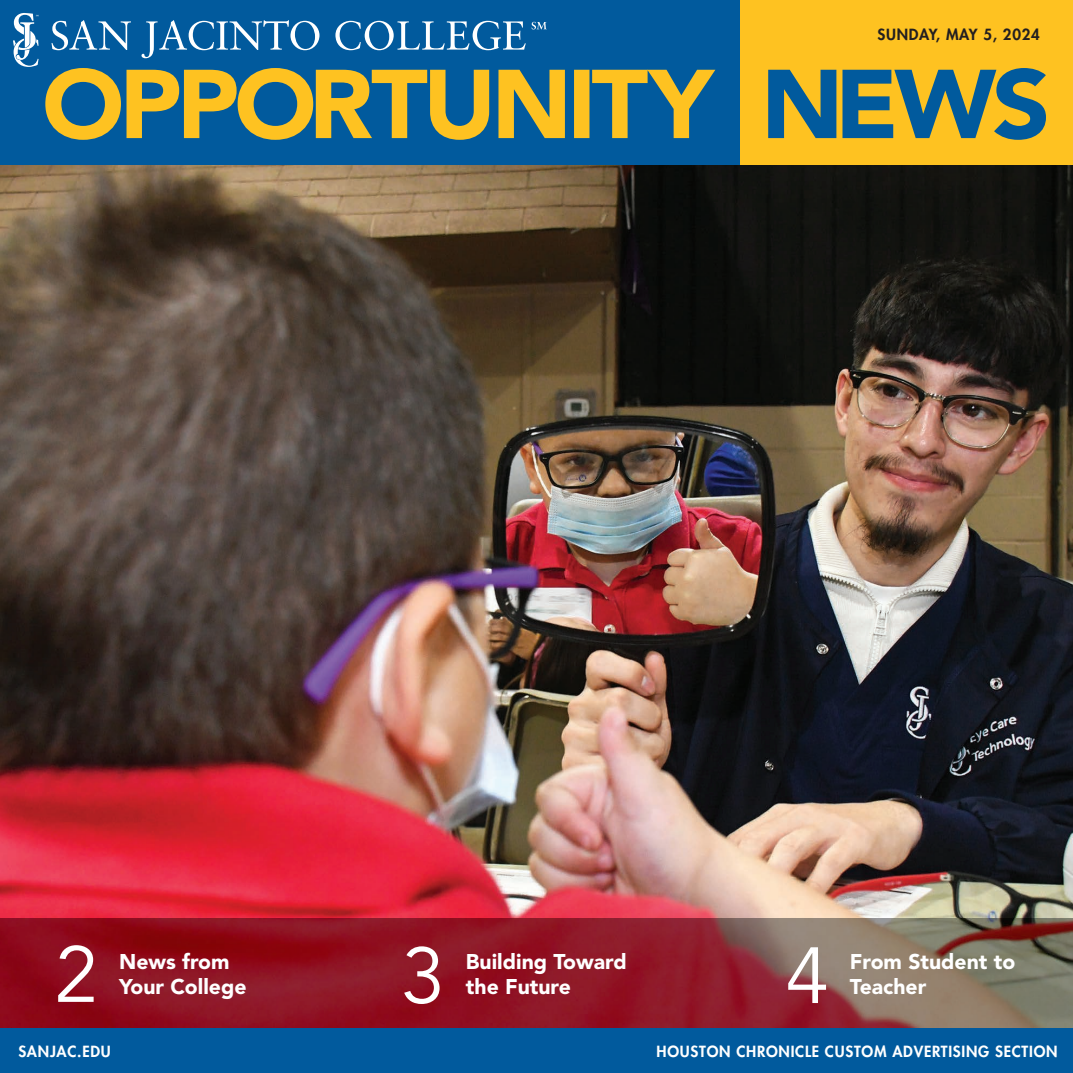
<style>
.page{position:relative;width:1073px;height:1073px;background:#fff}
.page>*{position:absolute;margin:0;border:0;box-sizing:border-box;transform-origin:0 0}
.t1{font:78.75px "Avenir LT Std";color:#fff}
.t2{font:900 21.15px/24.8px "Avenir LT Std";color:#fff}
.t3{font:800 15px "Futura Std";letter-spacing:.05em;color:#fff}
.t4{font:800 15px "Futura Std";letter-spacing:.05em;color:#231f20}
</style>
<div class="page">
<img style="left:0;top:165px;width:1073px;height:754px">
<img style="left:0;top:919px;width:1073px;height:110px">
<div style="left:0;top:1029px;width:1073px;height:44px;background:#015a9d"></div>
<div style="left:739px;top:0;width:334px;height:165px;background:#fec221"></div>
<div style="left:0;top:0;width:739px;height:165px;background:#015a9d"></div>
<svg style="left:768px;top:68px;width:278px;height:72px"></svg>
<svg style="left:45px;top:68px;width:670px;height:72px"></svg>
<svg style="left:52px;top:20px;width:79px;height:30px"></svg>
<svg style="left:142px;top:20px;width:177px;height:38px"></svg>
<svg style="left:335px;top:21px;width:191px;height:29px"></svg>
<svg style="left:532px;top:22px;width:15px;height:7px"></svg>
<svg style="left:13px;top:13px;width:26px;height:54px"></svg>
<p class="t4" style="left:877px;top:26px;width:164px">SUNDAY, MAY 5, 2024</p>
<h1 class="t1" style="left:54px;top:929px;width:45px">2</h1>
<p class="t2" style="left:119px;top:952px;width:112px">News from</p>
<p class="t2" style="left:119px;top:976px;width:129px">Your College</p>
<h1 class="t1" style="left:401px;top:930px;width:45px">3</h1>
<p class="t2" style="left:466px;top:952px;width:162px">Building Toward the Future</p>
<p class="t2" style="left:850px;top:952px;width:167px">From Student to</p>
<h1 class="t1" style="left:785px;top:930px;width:45px">4</h1>
<p class="t2" style="left:850px;top:976px;width:78px">Teacher</p>
<p class="t3" style="left:18px;top:1043px;width:94px">SANJAC.EDU</p>
<p class="t3" style="left:657px;top:1043px;width:402px">HOUSTON CHRONICLE CUSTOM ADVERTISING SECTION</p>
</div>
